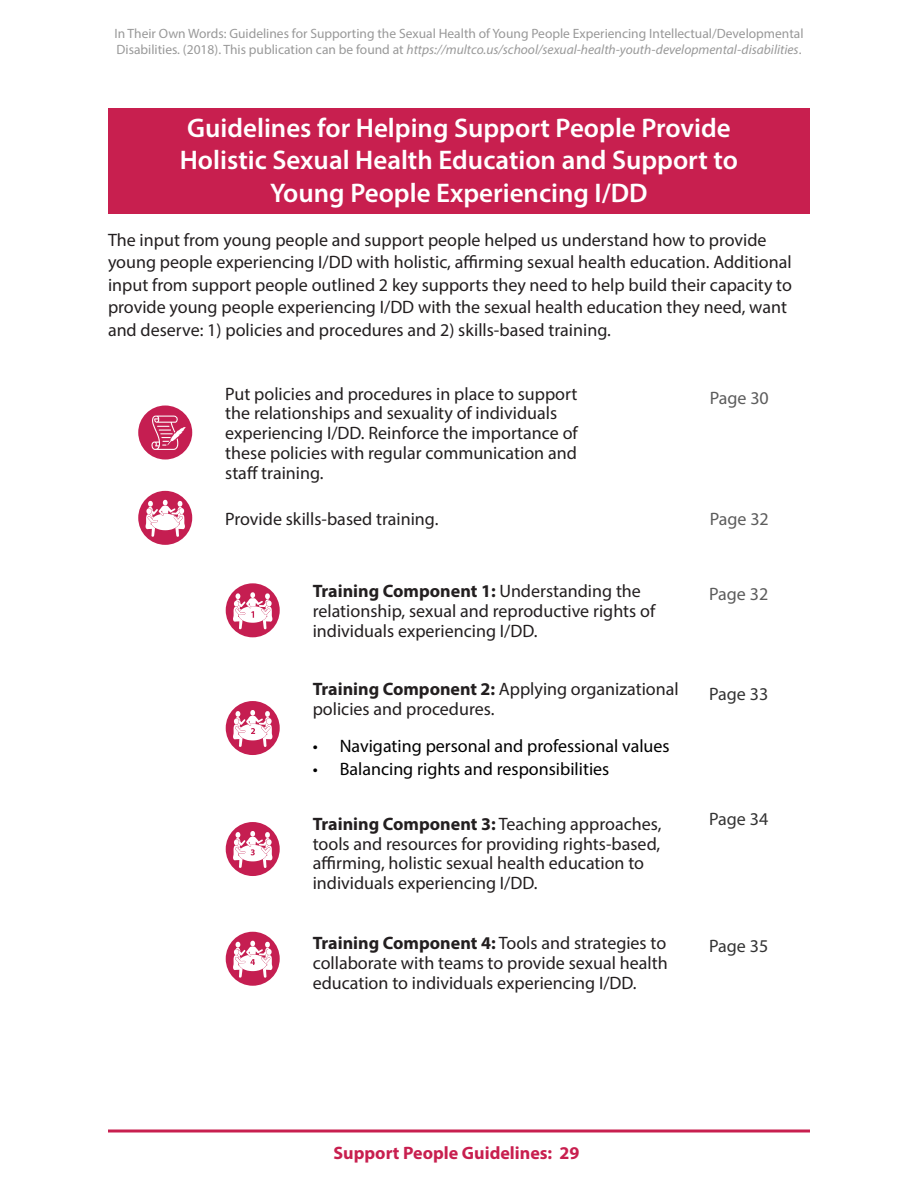
<style>
.page{position:relative;width:918px;height:1188px;background:#fff}
.page>*{position:absolute;margin:0;border:0;box-sizing:border-box;transform-origin:0 0}
.Page_titles_Black{font:600 27px/32.4px "Myriad Pro";color:#fff;text-align:center}
.t1{font:18px/19.8px "Myriad Pro";color:#231f20}
.t2{font:18px "Myriad Pro";color:#000}
.t3{font:700 18px "Myriad Pro";color:#c81f4f}
.t4{font:18px "Myriad Pro";color:#5c5c5c}
.t5{font:18px "Myriad Pro";color:#333}
.t6{font:13.5px/16.2px "Myriad Pro";color:#999}
.s1{font-style:italic}
.s2{font-weight:700}
</style>
<div class="page">
<hr style="left:108px;top:1130px;width:702px;height:2px;background:#c81f4f">
<div style="left:108px;top:108px;width:702px;height:106px;background:#c81f4f"></div>
<div style="left:138px;top:406px;width:54px;height:54px;background:#c51e51;border-radius:50%"></div>
<svg style="left:151px;top:416px;width:35px;height:34px"></svg>
<div style="left:138px;top:491px;width:54px;height:54px;background:#c51e51;border-radius:50%"></div>
<svg style="left:145px;top:500px;width:40px;height:37px"></svg>
<div style="left:226px;top:583px;width:54px;height:54px;background:#c51e51;border-radius:50%"></div>
<svg style="left:233px;top:592px;width:39px;height:38px"></svg>
<div style="left:226px;top:701px;width:54px;height:54px;background:#c51e51;border-radius:50%"></div>
<svg style="left:233px;top:710px;width:39px;height:37px"></svg>
<div style="left:226px;top:822px;width:54px;height:54px;background:#c51e51;border-radius:50%"></div>
<svg style="left:233px;top:831px;width:39px;height:37px"></svg>
<div style="left:226px;top:932px;width:54px;height:54px;background:#c51e51;border-radius:50%"></div>
<svg style="left:233px;top:940px;width:39px;height:38px"></svg>
<p class="t6" style="left:114px;top:25px;width:691px">In Their Own Words: Guidelines for Supporting the Sexual Health of Young People Experiencing Intellectual/Developmental<br>Disabilities. (2018). This publication can be found at <span class="s1">https://multco.us/school/sexual-health-youth-developmental-disabilities</span>.</p>
<p class="Page_titles_Black" style="left:180px;top:111px;width:560px">Guidelines for Helping Support People Provide<br>Holistic Sexual Health Education and Support to<br>Young People Experiencing I/DD</p>
<p class="t1" style="left:108px;top:228px;width:686px;line-height:22.5px">The input from young people and support people helped us understand how to provide young people experiencing I/DD with holistic, affirming sexual health education. Additional input from support people outlined 2 key supports they need to help build their capacity to provide young people experiencing I/DD with the sexual health education they need, want and deserve: 1) policies and procedures and 2) skills-based training.</p>
<p class="t1" style="left:225px;top:383px;width:354px">Put policies and procedures in place to support the relationships and sexuality of individuals experiencing I/DD. Reinforce the importance of these policies with regular communication and staff training.</p>
<p class="t4" style="left:710px;top:387px;width:61px">Page 30</p>
<p class="t1" style="left:225px;top:508px;width:215px">Provide skills-based training.</p>
<p class="t4" style="left:710px;top:507px;width:61px">Page 32</p>
<p class="t1" style="left:313px;top:581px;width:344px"><span class="s2">Training Component 1:</span> Understanding the relationship, sexual and reproductive rights of individuals experiencing I/DD.</p>
<p class="t4" style="left:709px;top:583px;width:61px">Page 32</p>
<p class="t1" style="left:313px;top:679px;width:367px"><span class="s2">Training Component 2:</span> Applying organizational policies and procedures.</p>
<p class="t2" style="left:313px;top:735px;width:358px">• Navigating personal and professional values</p>
<p class="t2" style="left:313px;top:758px;width:298px">• Balancing rights and responsibilities</p>
<p class="t5" style="left:709px;top:683px;width:61px">Page 33</p>
<p class="t1" style="left:313px;top:814px;width:350px"><span class="s2">Training Component 3:</span> Teaching approaches, tools and resources for providing rights-based, affirming, holistic sexual health education to individuals experiencing I/DD.</p>
<p class="t5" style="left:709px;top:808px;width:61px">Page 34</p>
<p class="t1" style="left:313px;top:933px;width:357px;text-align:justify"><span class="s2">Training Component 4:</span> Tools and strategies to collaborate with teams to provide sexual health education to individuals experiencing I/DD.</p>
<p class="t5" style="left:709px;top:935px;width:61px">Page 35</p>
<p class="t3" style="left:334px;top:1142px;width:248px">Support People Guidelines: 29</p>
</div>
